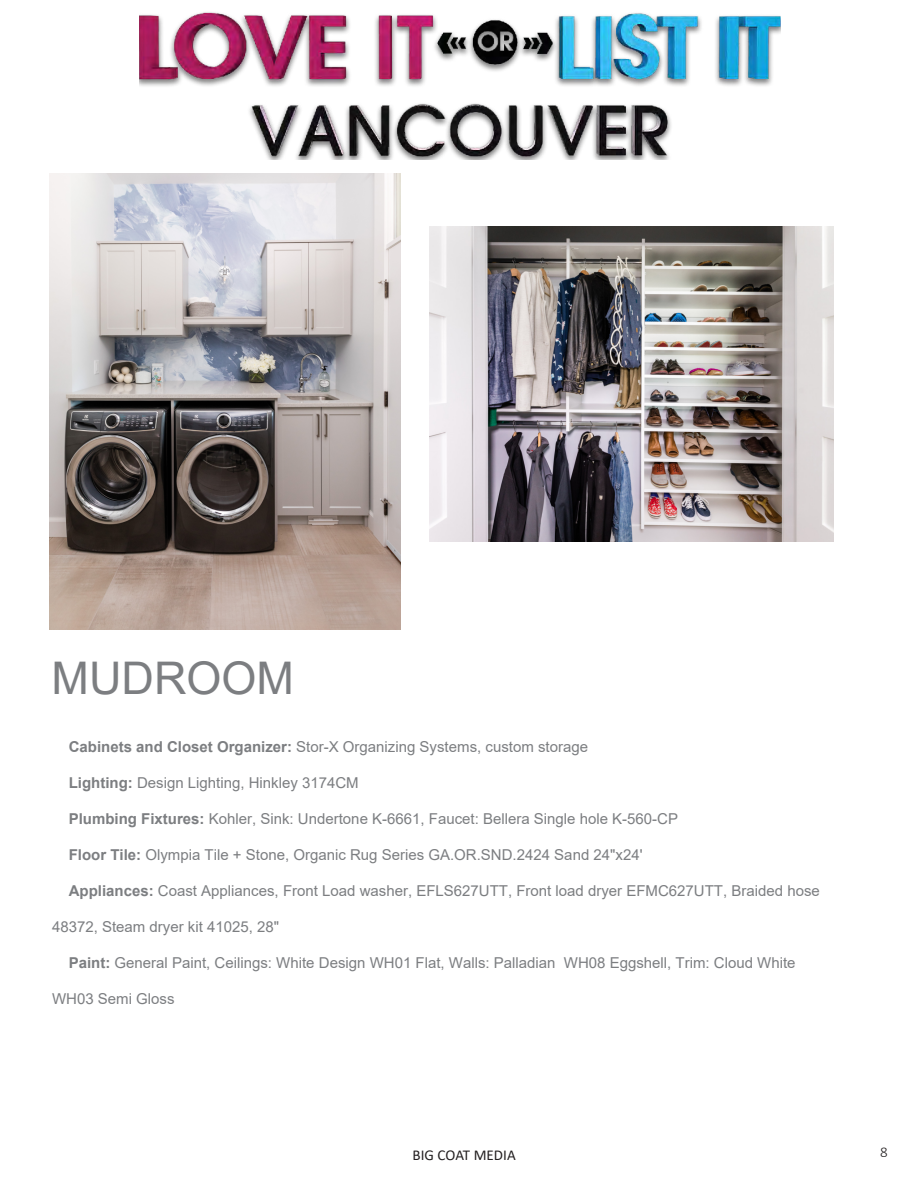
<style>
.page{position:relative;width:918px;height:1188px;background:#fff}
.page>*{position:absolute;margin:0;border:0;box-sizing:border-box;transform-origin:0 0}
.t1{font:45px "Arial";color:#7c7e81}
.t2{font:15px "Arial";color:#7c7e81}
.t3{font:15px "Calibri";color:#231f20}
.t4{font:300 15px "Calibri";color:#231f20}
.s1{font-weight:700}
</style>
<div class="page">
<img style="left:139px;top:12px;width:641px;height:147px">
<img style="left:49px;top:173px;width:351px;height:457px">
<img style="left:430px;top:227px;width:403px;height:314px">
<h1 class="t1" style="left:52px;top:647px;width:244px">MUDROOM</h1>
<p class="t2" style="left:69px;top:736px;width:521px"><span class="s1">Cabinets and Closet Organizer:</span> Stor-X Organizing Systems, custom storage</p>
<p class="t2" style="left:69px;top:772px;width:292px"><span class="s1">Lighting:</span> Design Lighting, Hinkley 3174CM</p>
<p class="t2" style="left:69px;top:808px;width:611px"><span class="s1">Plumbing Fixtures:</span> Kohler, Sink: Undertone K-6661, Faucet: Bellera Single hole K-560-CP</p>
<p class="t2" style="left:69px;top:844px;width:575px"><span class="s1">Floor Tile:</span> Olympia Tile + Stone, Organic Rug Series GA.OR.SND.2424 Sand 24"x24'</p>
<p class="t2" style="left:69px;top:880px;width:753px"><span class="s1">Appliances:</span> Coast Appliances, Front Load washer, EFLS627UTT, Front load dryer EFMC627UTT, Braided hose</p>
<p class="t2" style="left:52px;top:916px;width:229px">48372, Steam dryer kit 41025, 28"</p>
<p class="t2" style="left:69px;top:952px;width:728px"><span class="s1">Paint:</span> General Paint, Ceilings: White Design WH01 Flat, Walls: Palladian WH08 Eggshell, Trim: Cloud White</p>
<p class="t2" style="left:52px;top:988px;width:124px">WH03 Semi Gloss</p>
<p class="t3" style="left:413px;top:1145px;width:105px">BIG COAT MEDIA</p>
<p class="t4" style="left:880px;top:1143px;width:9px">8</p>
</div>
